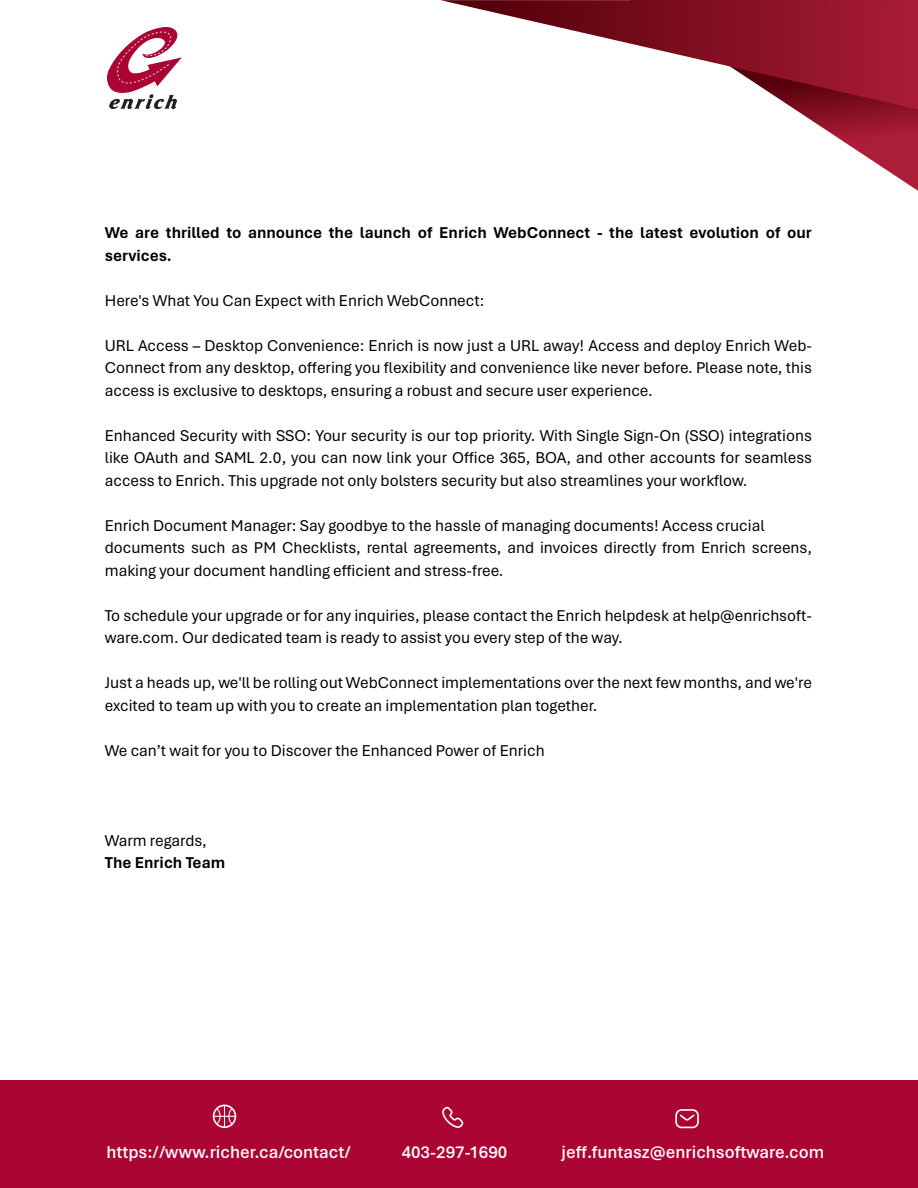
<style>
.page{position:relative;width:918px;height:1188px;background:#fff}
.page>*{position:absolute;margin:0;border:0;box-sizing:border-box;transform-origin:0 0}
.t1{font:600 18px "Aptos";color:#fff}
.t2{font:16.5px/22.5px "Aptos";color:#000}
.t3{font:700 16.5px/22.5px "Aptos";color:#000}
</style>
<div class="page">
<div style="left:0;top:1080px;width:918px;height:108px;background:#ab0534"></div>
<div style="left:213px;top:1105px;width:23px;height:23px;border:2px solid #fff;border-radius:50%"></div>
<svg style="left:214px;top:1105px;width:21px;height:22px"></svg>
<svg style="left:442px;top:1106px;width:22px;height:22px"></svg>
<div style="left:675px;top:1109px;width:24px;height:19px;border:2px solid #fff;border-radius:5px"></div>
<svg style="left:679px;top:1114px;width:16px;height:7px"></svg>
<svg style="left:794px;top:109px;width:124px;height:82px"></svg>
<svg style="left:441px;top:0;width:477px;height:109px"></svg>
<img style="left:108px;top:27px;width:74px;height:81px">
<p class="t3" style="left:105px;top:221px;width:709px">We are thrilled to announce the launch of Enrich WebConnect - the latest evolution of our services.</p>
<p class="t2" style="left:105px;top:288px;width:381px">Here's What You Can Expect with Enrich WebConnect:</p>
<p class="t2" style="left:105px;top:333px;width:709px;text-align:justify">URL Access – Desktop Convenience: Enrich is now just a URL away! Access and deploy Enrich Web-Connect from any desktop, offering you flexibility and convenience like never before. Please note, this access is exclusive to desktops, ensuring a robust and secure user experience.</p>
<p class="t2" style="left:105px;top:423px;width:709px;text-align:justify">Enhanced Security with SSO: Your security is our top priority. With Single Sign-On (SSO) integrations like OAuth and SAML 2.0, you can now link your Office 365, BOA, and other accounts for seamless access to Enrich. This upgrade not only bolsters security but also streamlines your workflow.</p>
<p class="t2" style="left:105px;top:513px;width:709px">Enrich Document Manager: Say goodbye to the hassle of managing documents! Access crucial documents such as PM Checklists, rental agreements, and invoices directly from Enrich screens, making your document handling efficient and stress-free.</p>
<p class="t2" style="left:105px;top:603px;width:709px">To schedule your upgrade or for any inquiries, please contact the Enrich helpdesk at help@enrichsoft&shy;ware.com. Our dedicated team is ready to assist you every step of the way.</p>
<p class="t2" style="left:105px;top:671px;width:709px">Just a heads up, we'll be rolling out WebConnect implementations over the next few months, and we're excited to team up with you to create an implementation plan together.</p>
<p class="t2" style="left:105px;top:738px;width:441px">We can’t wait for you to Discover the Enhanced Power of Enrich</p>
<p class="t2" style="left:105px;top:828px;width:104px">Warm regards,</p>
<p class="t3" style="left:105px;top:851px;width:122px">The Enrich Team</p>
<p class="t1" style="left:106px;top:1140px;width:246px">https://www.richer.ca/contact/</p>
<p class="t1" style="left:402px;top:1140px;width:107px">403-297-1690</p>
<p class="t1" style="left:562px;top:1140px;width:264px">jeff.funtasz@enrichsoftware.com</p>
</div>
